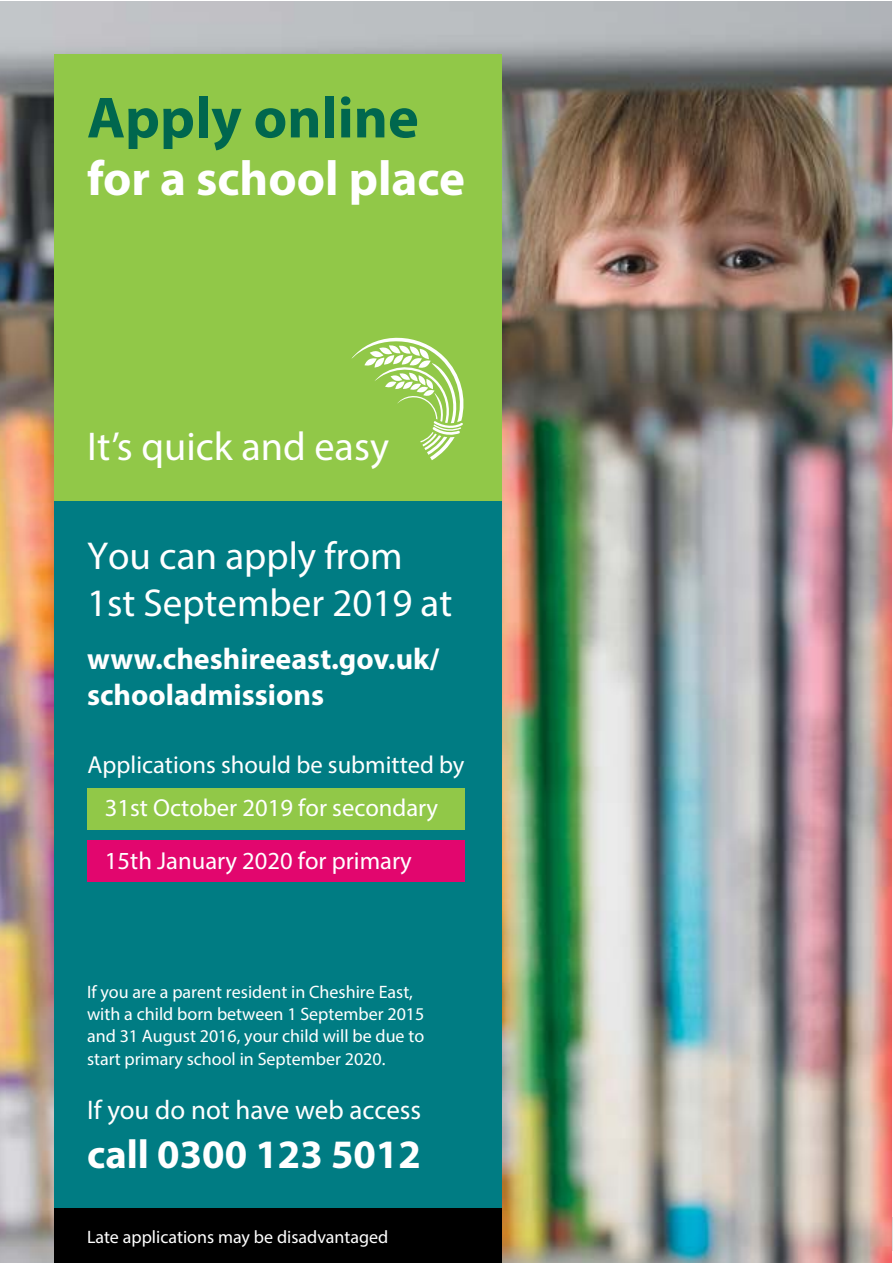
<style>
.page{position:relative;width:893px;height:1263px;background:#fff}
.page>*{position:absolute;margin:0;border:0;box-sizing:border-box;transform-origin:0 0}
.t1{font:700 58.5px "Myriad Pro";color:#00674e}
.t2{font:700 49.2px "Myriad Pro";color:#fff}
.t3{font:700 40.5px "Myriad Pro";color:#fff}
.t4{font:40.35px "Myriad Pro";color:#fff}
.t5{font:39px/46.8px "Myriad Pro";color:#fff}
.t6{font:700 30px/36px "Myriad Pro";color:#fff}
.t7{font:27px "Myriad Pro";color:#fff}
.t8{font:24.6px/42.9px "Myriad Pro";color:#fff;text-align:center}
.t9{font:18px/22.2px "Myriad Pro";color:#fff}
</style>
<div class="page">
<img style="left:0;top:1px;width:892px;height:1262px">
<div style="left:54px;top:500px;width:448px;height:709px;background:#007c83"></div>
<div style="left:54px;top:54px;width:448px;height:446px;background:#91c848"></div>
<div style="left:54px;top:1209px;width:448px;height:54px;background:#000"></div>
<div style="left:87px;top:788px;width:378px;height:42px;background:#91c848"></div>
<div style="left:87px;top:840px;width:378px;height:42px;background:#e2066e"></div>
<svg style="left:351px;top:337px;width:113px;height:123px"></svg>
<h1 class="t1" style="left:87px;top:80px;width:333px">Apply online</h1>
<h2 class="t2" style="left:87px;top:146px;width:380px">for a school place</h2>
<h3 class="t4" style="left:87px;top:422px;width:303px">It’s quick and easy</h3>
<h3 class="t5" style="left:87px;top:532px;width:367px">You can apply from<br>1st September 2019 at</h3>
<h3 class="t6" style="left:87px;top:640px;width:354px">www.cheshireeast.gov.uk/ schooladmissions</h3>
<h3 class="t8" style="left:88px;top:743px;width:378px">Applications should be submitted by<br>31st October 2019 for secondary</h3>
<h3 class="t8" style="left:105px;top:839px;width:308px">15th January 2020 for primary</h3>
<p class="t9" style="left:87px;top:981px;width:339px">If you are a parent resident in Cheshire East, with a child born between 1 September 2015 and 31 August 2016, your child will be due to start primary school in September 2020.</p>
<h3 class="t7" style="left:87px;top:1094px;width:336px">If you do not have web access</h3>
<h3 class="t3" style="left:87px;top:1128px;width:335px">call 0300 123 5012</h3>
<p class="t9" style="left:87px;top:1225px;width:303px">Late applications may be disadvantaged</p>
</div>
